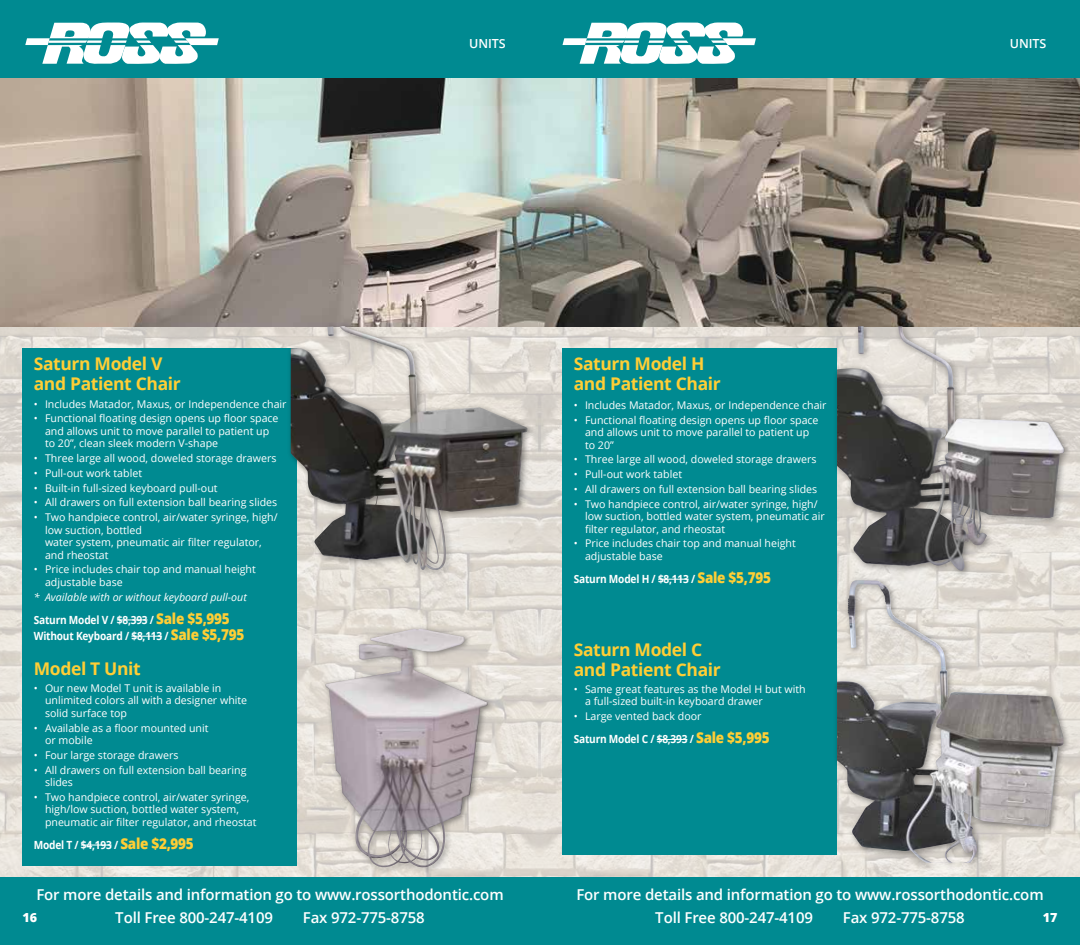
<style>
.page{position:relative;width:1080px;height:945px;background:#fff}
.page>*{position:absolute;margin:0;border:0;box-sizing:border-box;transform-origin:0 0}
.t1{font:700 17.5px/20px "Open Sans";letter-spacing:-.02em;color:#ffce35}
.t2{font:600 15px/22.5px "Open Sans";letter-spacing:-.01em;color:#fff}
.t3{font:600 12.5px "Open Sans";letter-spacing:-.01em;color:#fff}
.t4{font:800 12.5px "Open Sans";color:#fff}
.t5{font:700 11.25px/16.2px "Open Sans";letter-spacing:-.02em;color:#fff;scale:.9 1}
.t6{font:10.62px/12.5px "Open Sans";color:#fff}
.t7{font:italic 10.62px "Open Sans";color:#fff}
.s1{font-weight:800;font-size:15px;color:#ffce35}
</style>
<div class="page">
<div style="left:0;top:0;width:1080px;height:79px;background:#008a91"></div>
<svg style="left:563px;top:22px;width:193px;height:42px"></svg>
<svg style="left:25px;top:22px;width:194px;height:42px"></svg>
<img style="left:0;top:326px;width:1080px;height:552px">
<img style="left:0;top:79px;width:1080px;height:247px">
<div style="left:562px;top:349px;width:275px;height:506px;background:#008a91"></div>
<div style="left:22px;top:349px;width:275px;height:517px;background:#008a91"></div>
<div style="left:322px;top:625px;width:173px;height:250px;background:#000;opacity:.4"></div>
<img style="left:325px;top:629px;width:163px;height:239px">
<hr style="left:81px;top:845px;width:31px;height:1px;background:#fff">
<div style="left:833px;top:322px;width:239px;height:257px;background:#000;opacity:.4"></div>
<img style="left:837px;top:326px;width:227px;height:245px">
<hr style="left:658px;top:579px;width:31px;height:1px;background:#fff">
<div style="left:286px;top:322px;width:249px;height:256px;background:#000;opacity:.4"></div>
<img style="left:291px;top:326px;width:236px;height:246px">
<hr style="left:117px;top:620px;width:30px;height:1px;background:#fff">
<hr style="left:131px;top:636px;width:31px;height:1px;background:#fff">
<hr style="left:657px;top:739px;width:30px;height:1px;background:#fff">
<div style="left:833px;top:576px;width:238px;height:294px;background:#000;opacity:.4"></div>
<img style="left:837px;top:583px;width:133px;height:280px">
<div style="left:0;top:878px;width:1080px;height:67px;background:#008a91"></div>
<h1 class="t1" style="left:34px;top:353px;width:149px">Saturn Model V and Patient Chair</h1>
<p class="t6" style="left:34px;top:397px;width:254px">• Includes Matador, Maxus, or Independence chair</p>
<p class="t6" style="left:45px;top:412px;width:235px;text-indent:-11px">• Functional floating design opens up floor space and allows unit to move parallel to patient up to 20”, clean sleek modern V-shape</p>
<p class="t6" style="left:34px;top:452px;width:244px">• Three large all wood, doweled storage drawers</p>
<p class="t6" style="left:34px;top:467px;width:110px">• Pull-out work tablet</p>
<p class="t6" style="left:34px;top:481px;width:185px">• Built-in full-sized keyboard pull-out</p>
<p class="t6" style="left:34px;top:496px;width:245px">• All drawers on full extension ball bearing slides</p>
<p class="t6" style="left:45px;top:511px;width:234px;text-indent:-11px">• Two handpiece control, air/water syringe, high/ low suction, bottled<br>water system, pneumatic air filter regulator, and rheostat</p>
<p class="t6" style="left:45px;top:563px;width:212px;text-indent:-11px">• Price includes chair top and manual height adjustable base</p>
<p class="t7" style="left:34px;top:590px;width:215px">* Available with or without keyboard pull-out</p>
<p class="t5" style="left:34px;top:611px;width:236px">Saturn Model V / $8,393 / <span class="s1">Sale $5,995<br></span>Without Keyboard / $8,113 / <span class="s1">Sale $5,795</span></p>
<h1 class="t1" style="left:34px;top:658px;width:109px">Model T Unit</h1>
<p class="t6" style="left:45px;top:681px;width:204px;text-indent:-11px">• Our new Model T unit is available in unlimited colors all with a designer white solid surface top</p>
<p class="t6" style="left:45px;top:721px;width:165px;text-indent:-11px">• Available as a floor mounted unit or mobile</p>
<p class="t6" style="left:34px;top:748px;width:146px">• Four large storage drawers</p>
<p class="t6" style="left:45px;top:763px;width:203px;text-indent:-11px">• All drawers on full extension ball bearing slides</p>
<p class="t6" style="left:45px;top:790px;width:213px;text-indent:-11px">• Two handpiece control, air/water syringe, high/low suction, bottled water system, pneumatic air filter regulator, and rheostat</p>
<p class="t5" style="left:34px;top:836px;width:179px">Model T / $4,193 / <span class="s1">Sale $2,995</span></p>
<p class="t3" style="left:469px;top:35px;width:38px">UNITS</p>
<p class="t3" style="left:1010px;top:35px;width:38px">UNITS</p>
<h1 class="t1" style="left:574px;top:353px;width:149px">Saturn Model H and Patient Chair</h1>
<p class="t6" style="left:574px;top:399px;width:254px">• Includes Matador, Maxus, or Independence chair</p>
<p class="t6" style="left:585px;top:413px;width:235px;text-indent:-11px">• Functional floating design opens up floor space and allows unit to move parallel to patient up to 20”</p>
<p class="t6" style="left:574px;top:453px;width:244px">• Three large all wood, doweled storage drawers</p>
<p class="t6" style="left:574px;top:468px;width:110px">• Pull-out work tablet</p>
<p class="t6" style="left:574px;top:483px;width:245px">• All drawers on full extension ball bearing slides</p>
<p class="t6" style="left:585px;top:497px;width:241px;text-indent:-11px">• Two handpiece control, air/water syringe, high/ low suction, bottled water system, pneumatic air filter regulator, and rheostat</p>
<p class="t6" style="left:585px;top:537px;width:212px;text-indent:-11px">• Price includes chair top and manual height adjustable base</p>
<p class="t5" style="left:574px;top:570px;width:221px">Saturn Model H / $8,113 / <span class="s1">Sale $5,795</span></p>
<h1 class="t1" style="left:574px;top:639px;width:149px">Saturn Model C and Patient Chair</h1>
<p class="t6" style="left:585px;top:683px;width:222px;text-indent:-11px">• Same great features as the Model H but with a full-sized built-in keyboard drawer</p>
<p class="t6" style="left:574px;top:710px;width:129px">• Large vented back door</p>
<p class="t5" style="left:574px;top:731px;width:219px">Saturn Model C / $8,393 / <span class="s1">Sale $5,995</span></p>
<h2 class="t2" style="left:115px;top:883px;width:390px;text-indent:-79px">For more details and information go to www.rossorthodontic.com<br>Toll Free 800-247-4109</h2>
<h2 class="t2" style="left:655px;top:883px;width:390px;text-indent:-79px">For more details and information go to www.rossorthodontic.com<br>Toll Free 800-247-4109</h2>
<h2 class="t2" style="left:303px;top:905px;width:123px">Fax 972-775-8758</h2>
<h2 class="t2" style="left:843px;top:905px;width:123px">Fax 972-775-8758</h2>
<p class="t4" style="left:22px;top:908px;width:16px">16</p>
<p class="t4" style="left:1043px;top:908px;width:16px">17</p>
</div>
